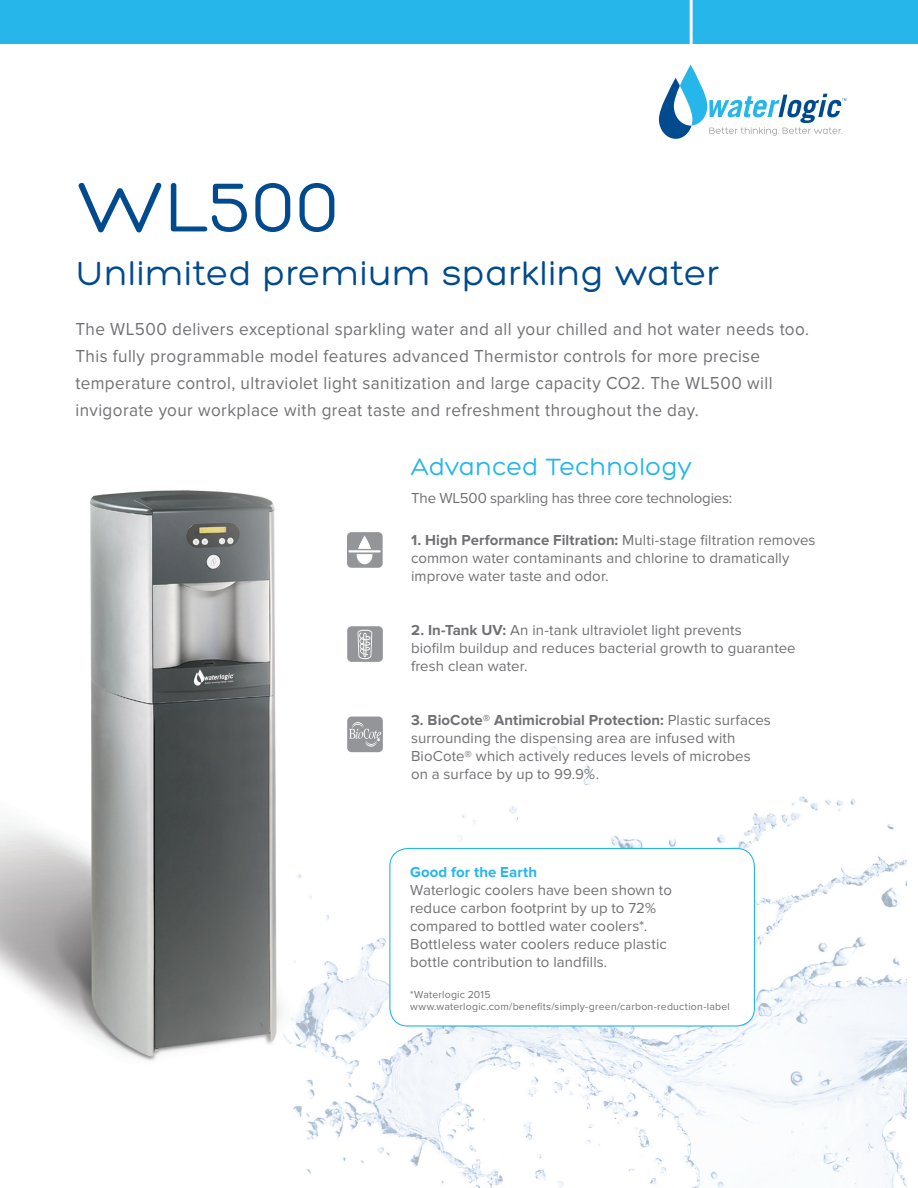
<style>
.page{position:relative;width:918px;height:1188px;background:#fff}
.page>*{position:absolute;margin:0;border:0;box-sizing:border-box;transform-origin:0 0}
.t1{font:75px "Hero";letter-spacing:.02em;color:#004a8d}
.t2{font:36px "Hero";letter-spacing:.02em;color:#004a8d}
.t3{font:25.5px "Hero";letter-spacing:.015em;color:#26b6ea}
.t4{font:18px/27px "Proxima Nova";letter-spacing:.025em;color:#717074;scale:.95 1}
.t5{font:15px/18px "Proxima Nova";letter-spacing:.005em;color:#717074}
.t6{font:15px "Proxima Nova";letter-spacing:-.015em;color:#717074}
.t7{font:700 15px "Proxima Nova";letter-spacing:.01em;color:#26b6ea}
.t8{font:10.5px "Proxima Nova";letter-spacing:.02em;color:#717074}
.s1{font-weight:700}
</style>
<div class="page">
<img style="left:293px;top:746px;width:613px;height:442px">
<div style="left:347px;top:717px;width:36px;height:35px;background:#939598;border-radius:4px"></div>
<svg style="left:349px;top:722px;width:32px;height:25px"></svg>
<div style="left:347px;top:532px;width:36px;height:36px;background:#939598;border-radius:4px"></div>
<svg style="left:357px;top:536px;width:15px;height:28px"></svg>
<hr style="left:348px;top:550px;width:33px;height:2px;background:#fff">
<img style="left:0;top:490px;width:296px;height:576px">
<div style="left:347px;top:626px;width:36px;height:36px;background:#939598;border-radius:4px"></div>
<svg style="left:358px;top:630px;width:14px;height:29px"></svg>
<div style="left:390px;top:848px;width:364px;height:178px;background:#fff;border-radius:18px"></div>
<div style="left:389px;top:848px;width:366px;height:179px;border:1px solid #26b6ea;border-radius:18px"></div>
<div style="left:0;top:0;width:918px;height:43px;background:#26b6ea"></div>
<hr style="left:690px;top:0;width:3px;height:45px;background:#fff">
<svg style="left:659px;top:65px;width:187px;height:74px"></svg>
<p class="t1" style="left:77px;top:169px;width:262px">WL500</p>
<p class="t2" style="left:76px;top:255px;width:644px">Unlimited premium sparkling water</p>
<p class="t4" style="left:75px;top:316px;width:774px">The WL500 delivers exceptional sparkling water and all your chilled and hot water needs too.</p>
<p class="t4" style="left:75px;top:343px;width:735px">This fully programmable model features advanced Thermistor controls for more precise temperature control, ultraviolet light sanitization and large capacity CO2. The WL500 will invigorate your workplace with great taste and refreshment throughout the day.</p>
<p class="t3" style="left:411px;top:454px;width:282px">Advanced Technology</p>
<p class="t6" style="left:411px;top:489px;width:322px">The WL500 sparkling has three core technologies:</p>
<p class="t5" style="left:411px;top:531px;width:406px"><span class="s1">1. High Performance Filtration:</span> Multi-stage filtration removes common water contaminants and chlorine to dramatically improve water taste and odor.</p>
<p class="t5" style="left:411px;top:621px;width:332px"><span class="s1">2. In-Tank UV:</span> An in-tank ultraviolet light prevents</p>
<p class="t5" style="left:411px;top:639px;width:386px">biofilm buildup and reduces bacterial growth to guarantee fresh clean water.</p>
<p class="t5" style="left:411px;top:711px;width:361px"><span class="s1">3. BioCote® Antimicrobial Protection:</span> Plastic surfaces surrounding the dispensing area are infused with</p>
<p class="t5" style="left:411px;top:747px;width:341px">BioCote® which actively reduces levels of microbes on a surface by up to 99.9%.</p>
<p class="t7" style="left:410px;top:864px;width:128px">Good for the Earth</p>
<p class="t5" style="left:410px;top:881px;width:263px">Waterlogic coolers have been shown to reduce carbon footprint by up to 72% compared to bottled water coolers*.<br>Bottleless water coolers reduce plastic bottle contribution to landfills.</p>
<p class="t8" style="left:410px;top:988px;width:82px">*Waterlogic 2015</p>
<p class="t8" style="left:410px;top:1000px;width:321px">www.waterlogic.com/benefits/simply-green/carbon-reduction-label</p>
</div>
